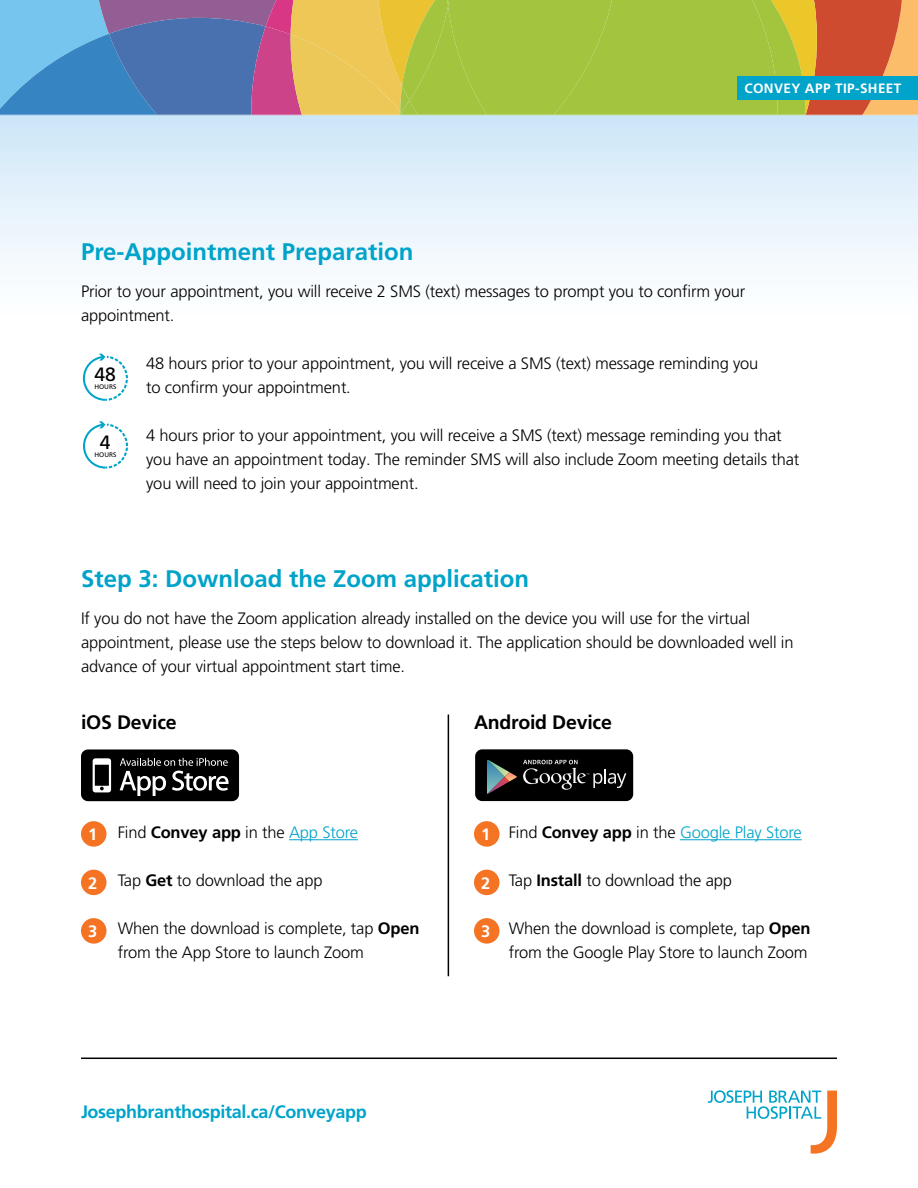
<style>
.page{position:relative;width:918px;height:1188px;background:#fff}
.page>*{position:absolute;margin:0;border:0;box-sizing:border-box;transform-origin:0 0}
.subhead{font:700 24px "Frutiger LT Pro";color:#00a3c9}
.Text_11pt{font:700 19.5px "Frutiger LT Pro";letter-spacing:-.01em;color:#000}
.t1{font:19.2px "Frutiger LT Pro";color:#000}
.t2{font:700 18px "Frutiger LT Pro";letter-spacing:-.02em;color:#00a3c9}
.Text_11pt-2{font:300 16.5px/24px "Frutiger LT Pro";letter-spacing:-.01em;color:#000}
.subhead-2{font:300 16.5px/24px "Frutiger LT Pro";letter-spacing:-.01em;color:#000}
.Text_11pt-3{font:300 16.5px "Frutiger LT Pro";letter-spacing:-.01em;color:#00a3c9}
.Text_11pt-4{font:700 16.5px "Frutiger LT Pro";color:#fff}
.t3{font:700 13.5px "Frutiger LT Pro";letter-spacing:.03em;color:#fff}
.t4{font:6.6px "Frutiger LT Pro";color:#000}
.s1{font-weight:700}
.s2{color:#00a3c9}
.s3{color:#000}
.s4{font-weight:700;color:#000}
</style>
<div class="page">
<svg style="left:0;top:116px;width:918px;height:148px"></svg>
<svg style="left:0;top:0;width:918px;height:116px"></svg>
<svg style="left:708px;top:1090px;width:129px;height:64px"></svg>
<hr style="left:81px;top:1058px;width:756px;height:1px;background:#000">
<svg style="left:82px;top:354px;width:46px;height:47px"></svg>
<svg style="left:83px;top:421px;width:45px;height:48px"></svg>
<div style="left:738px;top:76px;width:180px;height:24px;background:#00a3c9"></div>
<hr style="left:289px;top:839px;width:69px;height:1px;background:#00a3c9">
<hr style="left:680px;top:839px;width:122px;height:1px;background:#00a3c9">
<div style="left:81px;top:821px;width:25px;height:26px;background:#f47424;border-radius:50%"></div>
<div style="left:474px;top:821px;width:26px;height:26px;background:#f47424;border-radius:50%"></div>
<div style="left:81px;top:870px;width:25px;height:25px;background:#f47424;border-radius:50%"></div>
<div style="left:474px;top:870px;width:26px;height:25px;background:#f47424;border-radius:50%"></div>
<div style="left:81px;top:918px;width:25px;height:26px;background:#f47424;border-radius:50%"></div>
<div style="left:474px;top:918px;width:26px;height:26px;background:#f47424;border-radius:50%"></div>
<div style="left:475px;top:749px;width:158px;height:52px;background:#000;border-radius:7px"></div>
<svg style="left:487px;top:760px;width:30px;height:34px"></svg>
<svg style="left:523px;top:760px;width:103px;height:30px"></svg>
<div style="left:81px;top:749px;width:158px;height:52px;background:#000;border-radius:7px"></div>
<svg style="left:93px;top:758px;width:18px;height:34px"></svg>
<svg style="left:120px;top:758px;width:109px;height:38px"></svg>
<hr style="left:448px;top:715px;width:1px;height:261px;background:#000">
<p class="t3" style="left:744px;top:80px;width:159px">CONVEY APP TIP-SHEET</p>
<p class="subhead" style="left:81px;top:238px;width:334px">Pre-Appointment Preparation</p>
<p class="Text_11pt-2" style="left:81px;top:280px;width:666px">Prior to your appointment, you will receive 2 SMS (text) messages to prompt you to confirm your appointment.</p>
<p class="Text_11pt-2" style="left:146px;top:352px;width:614px">48 hours prior to your appointment, you will receive a SMS (text) message reminding you to confirm your appointment.</p>
<p class="Text_11pt-2" style="left:146px;top:424px;width:655px">4 hours prior to your appointment, you will receive a SMS (text) message reminding you that you have an appointment today. The reminder SMS will also include Zoom meeting details that you will need to join your appointment.</p>
<p class="t1" style="left:95px;top:363px;width:23px">48</p>
<p class="t4" style="left:94px;top:383px;width:24px">HOURS</p>
<p class="t1" style="left:165px;top:431px;width:23px">48</p>
<p class="t4" style="left:165px;top:451px;width:24px">HOURS</p>
<p class="t1" style="left:100px;top:431px;width:12px">4</p>
<p class="t4" style="left:94px;top:451px;width:24px">HOURS</p>
<p class="subhead" style="left:81px;top:565px;width:450px">Step 3: Download the Zoom application</p>
<p class="subhead-2" style="left:81px;top:607px;width:714px">If you do not have the Zoom application already installed on the device you will use for the virtual appointment, please use the steps below to download it. The application should be downloaded well in advance of your virtual appointment start time.</p>
<p class="Text_11pt" style="left:81px;top:711px;width:97px">iOS Device</p>
<p class="Text_11pt" style="left:474px;top:711px;width:139px">Android Device</p>
<p class="Text_11pt-2" style="left:118px;top:821px;width:242px">Find <span class="s1">Convey app</span> in the <span class="s2">App Store</span></p>
<p class="Text_11pt-2" style="left:118px;top:869px;width:206px">Tap <span class="s1">Get</span> to download the app</p>
<p class="Text_11pt-2" style="left:118px;top:917px;width:303px">When the download is complete, tap <span class="s1">Open </span>from the App Store to launch Zoom</p>
<p class="Text_11pt-4" style="left:88px;top:825px;width:11px">1</p>
<p class="Text_11pt-4" style="left:481px;top:825px;width:11px">1</p>
<p class="Text_11pt-4" style="left:88px;top:873px;width:11px">2</p>
<p class="Text_11pt-4" style="left:481px;top:873px;width:11px">2</p>
<p class="Text_11pt-4" style="left:88px;top:922px;width:11px">3</p>
<p class="Text_11pt-4" style="left:481px;top:922px;width:11px">3</p>
<p class="Text_11pt-3" style="left:509px;top:823px;width:295px"><span class="s3">Find</span> <span class="s4">Convey app</span> <span class="s3">in the</span> Google Play Store</p>
<p class="Text_11pt-2" style="left:509px;top:869px;width:225px">Tap <span class="s1">Install</span> to download the app</p>
<p class="Text_11pt-2" style="left:509px;top:917px;width:303px">When the download is complete, tap <span class="s1">Open </span>from the Google Play Store to launch Zoom</p>
<p class="t2" style="left:81px;top:1101px;width:287px">Josephbranthospital.ca/Conveyapp</p>
</div>
